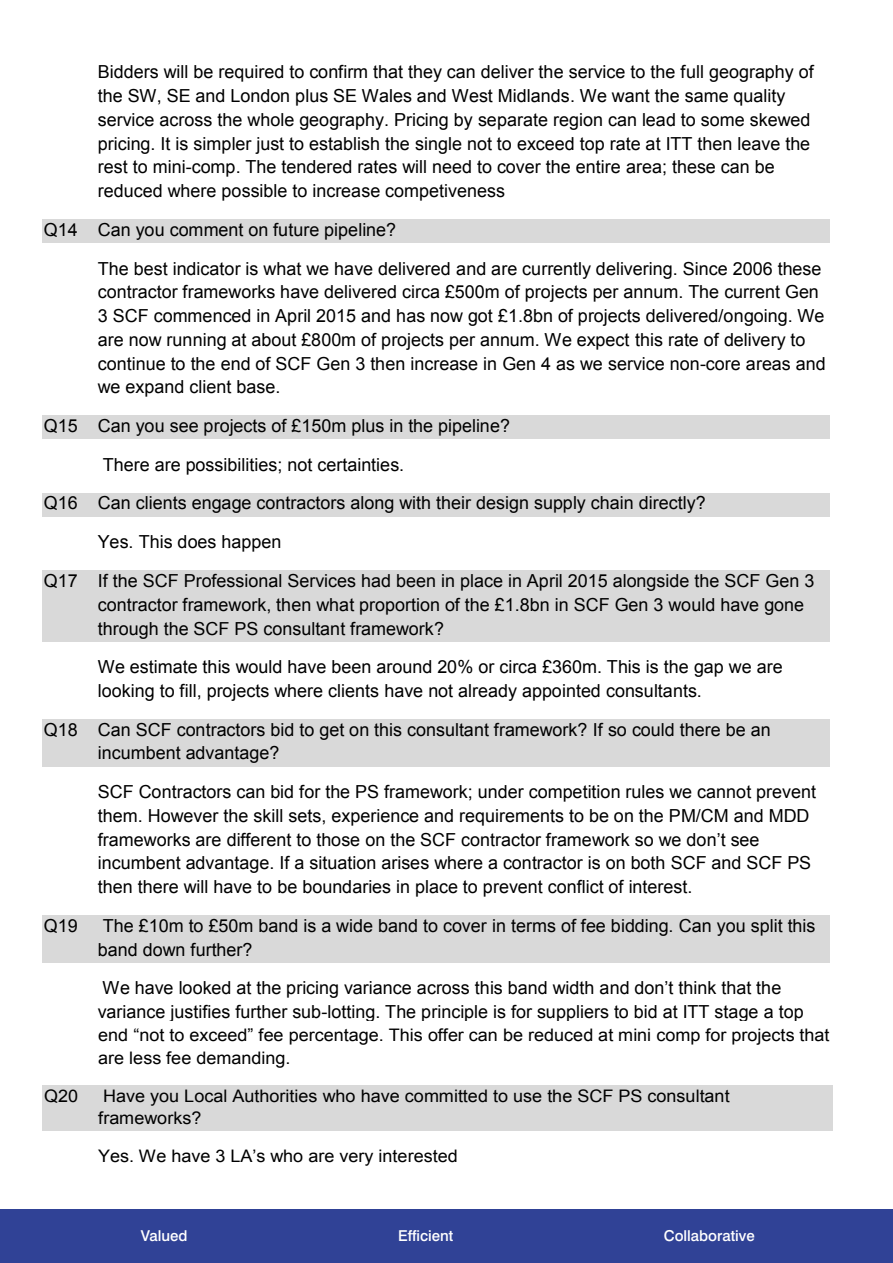
<style>
.page{position:relative;width:893px;height:1263px;background:#fff}
.page>*{position:absolute;margin:0;border:0;box-sizing:border-box;transform-origin:0 0}
.t1{font:18px/23.7px "Arial";color:#000}
.t2{font:18px "Arial";color:#000}
.t3{font:italic 18px "Arial";letter-spacing:.005em;color:#000}
.t4{font:17.25px/22.8px "Arial";color:#000;scale:1.04 1}
.t5{font:17.25px "Arial";color:#000;scale:1.04 1}
.t6{font:500 15px "Swiss 721 BT";color:#fff}
.s1{font-style:inherit}
</style>
<div class="page">
<div style="left:0;top:1209px;width:893px;height:54px;background:#304296"></div>
<div style="left:42px;top:219px;width:787px;height:24px;background:#d9d9d9"></div>
<div style="left:42px;top:415px;width:787px;height:24px;background:#d9d9d9"></div>
<div style="left:42px;top:493px;width:787px;height:24px;background:#d9d9d9"></div>
<div style="left:42px;top:570px;width:787px;height:24px;background:#d9d9d9"></div>
<div style="left:42px;top:594px;width:787px;height:24px;background:#d9d9d9"></div>
<div style="left:42px;top:618px;width:787px;height:23px;background:#d9d9d9"></div>
<div style="left:42px;top:719px;width:787px;height:24px;background:#d9d9d9"></div>
<div style="left:42px;top:743px;width:787px;height:23px;background:#d9d9d9"></div>
<div style="left:42px;top:915px;width:787px;height:24px;background:#d9d9d9"></div>
<div style="left:42px;top:939px;width:787px;height:24px;background:#d9d9d9"></div>
<div style="left:42px;top:1085px;width:791px;height:23px;background:#d9d9d9"></div>
<div style="left:42px;top:1108px;width:791px;height:23px;background:#d9d9d9"></div>
<p class="t1" style="left:98px;top:60px;width:717px">Bidders will be required to confirm that they can deliver the service to the full geography of the SW, SE and London plus SE Wales and West Midlands. We want the same quality service across the whole geography. Pricing by separate region can lead to some skewed pricing. It is simpler just to establish the single not to exceed top rate at ITT then leave the rest to mini-comp. The tendered rates will need to cover the entire area; these can be reduced where possible to increase competiveness</p>
<p class="t1" style="left:98px;top:210px;width:725px;line-height:38.5px;text-indent:-54px">Q14 Can you comment on future pipeline?<br>The best indicator is what we have delivered and are currently delivering. Since 2006 these</p>
<p class="t1" style="left:98px;top:280px;width:729px">contractor frameworks have delivered circa £500m of projects per annum. The current Gen 3 SCF commenced in April 2015 and has now got £1.8bn of projects delivered/ongoing. We are now running at about £800m of projects per annum. We expect this rate of delivery to continue to the end of SCF Gen 3 then increase in Gen 4 as we service non-core areas and we expand client base.</p>
<p class="t1" style="left:44px;top:414px;width:468px">Q15 Can you see projects of £150m plus in the pipeline?</p>
<p class="t1" style="left:103px;top:453px;width:303px">There are possibilities; not certainties.</p>
<p class="t1" style="left:44px;top:491px;width:663px">Q16 Can clients engage contractors along with their design supply chain directly?</p>
<p class="t1" style="left:98px;top:530px;width:185px">Yes. This does happen</p>
<p class="t1" style="left:44px;top:569px;width:772px">Q17 If the SCF Professional Services had been in place in April 2015 alongside the SCF Gen 3</p>
<p class="t1" style="left:98px;top:593px;width:708px">contractor framework, then what proportion of the £1.8bn in SCF Gen 3 would have gone through the SCF PS consultant framework?</p>
<p class="t1" style="left:98px;top:655px;width:686px">We estimate this would have been around 20% or circa £360m. This is the gap we are looking to fill, projects where clients have not already appointed consultants.</p>
<p class="t1" style="left:98px;top:718px;width:674px;text-indent:-54px">Q18 Can SCF contractors bid to get on this consultant framework? If so could there be an incumbent advantage?</p>
<p class="t1" style="left:98px;top:780px;width:720px">SCF Contractors can bid for the PS framework; under competition rules we cannot prevent them. However the skill sets, experience and requirements to be on the PM/CM and MDD frameworks are different to those <span class="s1">on the SCF contractor framework so we don’t see </span>incumbent advantage. If a situation arises where a contractor is on both SCF and SCF PS then there will have to be boundaries in place to prevent conflict of interest.</p>
<p class="t1" style="left:44px;top:914px;width:36px">Q19</p>
<p class="t1" style="left:98px;top:914px;width:719px">The £10m to £50m band is a wide band to cover in terms of fee bidding. Can you split this band down further?</p>
<p class="t2" style="left:102px;top:976px;width:680px">We have looked at the pricing variance across this band width and don’t think that the</p>
<p class="t1" style="left:98px;top:1000px;width:707px">variance justifies further sub-lotting. The principle is for suppliers to bid at ITT stage a top</p>
<p class="t4" style="left:98px;top:1024px;width:705px"><span class="s1">end “</span>not to exceed<span class="s1">”</span> fee percentage. This offer can be reduced at mini comp for projects that are less fee demanding.</p>
<p class="t4" style="left:44px;top:1084px;width:34px">Q20</p>
<p class="t4" style="left:98px;top:1084px;width:609px">Have you Local Authorities who have committed to use the SCF PS consultant frameworks?</p>
<p class="t5" style="left:98px;top:1144px;width:347px">Yes. We have 3 LA’s who are very interested</p>
<p class="t3" style="left:311px;top:1089px;width:94px">Page 3 of 6</p>
<p class="t6" style="left:141px;top:1226px;width:48px">Valued</p>
<p class="t6" style="left:398px;top:1226px;width:57px">Efficient</p>
<p class="t6" style="left:664px;top:1226px;width:92px">Collaborative</p>
</div>
